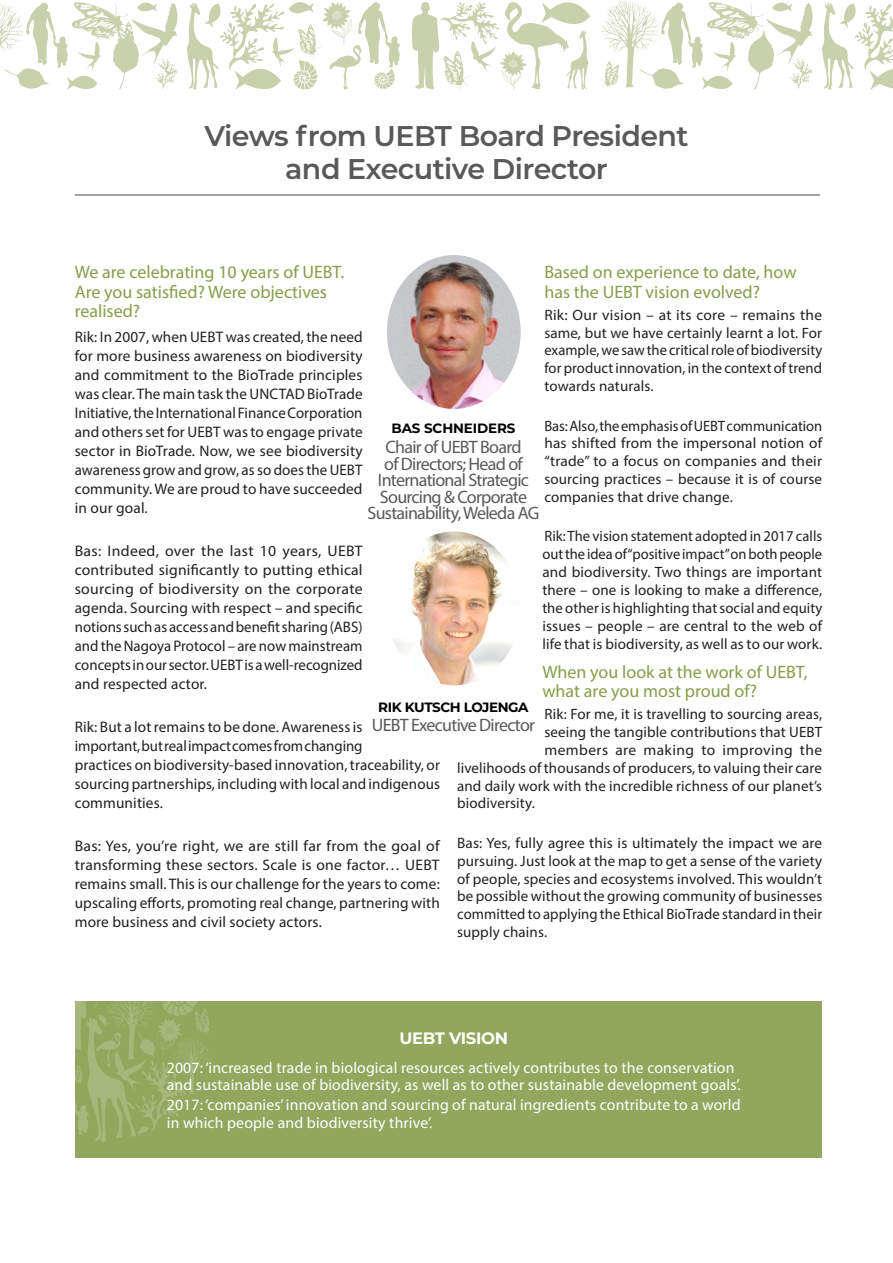
<style>
.page{position:relative;width:893px;height:1263px;background:#fff}
.page>*{position:absolute;margin:0;border:0;box-sizing:border-box;transform-origin:0 0}
.t1{font:600 28.5px "Montserrat";letter-spacing:-.02em;color:#58595b}
.txt_courant_first{font:18px/16.5px "Myriad Pro";letter-spacing:-.04em;color:#58595b;text-align:center}
.ptit_titre_vert{font:18px/19.5px "Myriad Pro";color:#849e4b}
.sous_titre_gras{font:18px/19.5px "Myriad Pro";color:#849e4b}
.txt_courant_first-2{font:700 16.5px "Montserrat";letter-spacing:-.02em;color:#fff}
.txt_courant_first-3{font:15.75px/16.2px "Myriad Pro";letter-spacing:.01em;color:#fff}
.txt_courant_first-4{font:15.3px/19px "Myriad Pro";letter-spacing:.005em;color:#231f20;text-align:justify}
.txt_courant_first-5{font:15px/17.9px "Myriad Pro";letter-spacing:.01em;color:#231f20;text-align:justify}
.txt_courant_first-6{font:15px "Myriad Pro";letter-spacing:.03em;color:#231f20}
.sous_titre_gras-2{font:700 13.5px "Montserrat";letter-spacing:-.03em;color:#000}
.sous_titre_gras-3{font:700 13.5px "Montserrat";letter-spacing:-.01em;color:#000}
</style>
<div class="page">
<svg style="left:822px;top:3px;width:71px;height:87px"></svg>
<svg style="left:412px;top:2px;width:178px;height:88px"></svg>
<svg style="left:600px;top:1px;width:213px;height:89px"></svg>
<div style="left:75px;top:1002px;width:747px;height:156px;background:#90a75d"></div>
<svg style="left:75px;top:1001px;width:139px;height:141px"></svg>
<svg style="left:187px;top:2px;width:213px;height:88px"></svg>
<svg style="left:0;top:2px;width:178px;height:88px"></svg>
<img style="left:393px;top:531px;width:120px;height:154px">
<img style="left:387px;top:255px;width:134px;height:154px">
<hr style="left:75px;top:194px;width:745px;height:2px;background:#58595b">
<p class="t1" style="left:204px;top:116px;width:486px">Views from UEBT Board President</p>
<p class="t1" style="left:285px;top:149px;width:324px">and Executive Director</p>
<p class="sous_titre_gras" style="left:75px;top:262px;width:271px">We are celebrating 10 years of UEBT.<br>Are you satisfied? Were objectives realised?</p>
<p class="txt_courant_first-4" style="left:75px;top:327px;width:290px">Rik: In 2007, when UEBT was created, the need for more business awareness on biodiversity and commitment to the BioTrade principles was clear. The main task the UNCTAD BioTrade Initiative, the International Finance Corporation and others set for UEBT was to engage private sector in BioTrade. Now, we see biodiversity awareness grow and grow, as so does the UEBT community. We are proud to have succeeded in our goal.</p>
<p class="txt_courant_first-4" style="left:75px;top:541px;width:289px">Bas: Indeed, over the last 10 years, UEBT contributed significantly to putting ethical sourcing of biodiversity on the corporate agenda. Sourcing with respect – and specific notions such as access and benefit sharing (ABS) and the Nagoya Protocol – are now mainstream concepts in our sector. UEBT is a well-recognized and respected actor.</p>
<p class="txt_courant_first-4" style="left:75px;top:717px;width:367px;text-align:left">Rik: But a lot remains to be done. Awareness is<br>important, but real impact comes from changing<br>practices on biodiversity-based innovation, traceability, or sourcing partnerships, including with local and indigenous communities.</p>
<p class="txt_courant_first-4" style="left:75px;top:836px;width:367px">Bas: Yes, you’re right, we are still far from the goal of transforming these sectors. Scale is one factor… UEBT remains small. This is our challenge for the years to come: upscaling efforts, promoting real change, partnering with more business and civil society actors.</p>
<p class="ptit_titre_vert" style="left:544px;top:262px;width:254px">Based on experience to date, how has the UEBT vision evolved?</p>
<p class="txt_courant_first-5" style="left:544px;top:306px;width:279px">Rik: Our vision – at its core – remains the same, but we have certainly learnt a lot. For example, we saw the critical role of biodiversity for product innovation, in the context of trend towards naturals.</p>
<p class="txt_courant_first-5" style="left:544px;top:416px;width:279px">Bas: Also, the emphasis of UEBT communication has shifted from the impersonal notion of “trade” to a focus on companies and their sourcing practices – because it is of course companies that drive change.</p>
<p class="txt_courant_first-5" style="left:542px;top:527px;width:282px">Rik: The vision statement adopted in 2017 calls out the idea of “positive impact” on both people and biodiversity. Two things are important there – one is looking to make a difference, the other is highlighting that social and equity issues – people – are central to the web of life that is biodiversity, as well as to our work.</p>
<p class="ptit_titre_vert" style="left:542px;top:663px;width:267px;line-height:18.8px">When you look at the work of UEBT, what are you most proud of?</p>
<p class="txt_courant_first-5" style="left:544px;top:705px;width:279px">Rik: For me, it is travelling to sourcing areas,</p>
<p class="txt_courant_first-5" style="left:544px;top:723px;width:279px">seeing the tangible contributions that UEBT</p>
<p class="txt_courant_first-6" style="left:544px;top:740px;width:279px">members are making to improving the</p>
<p class="txt_courant_first-5" style="left:457px;top:758px;width:366px">livelihoods of thousands of producers, to valuing their care</p>
<p class="txt_courant_first-5" style="left:457px;top:776px;width:367px">and daily work with the incredible richness of our planet’s</p>
<p class="txt_courant_first-5" style="left:457px;top:794px;width:79px">biodiversity.</p>
<p class="txt_courant_first-5" style="left:457px;top:834px;width:367px">Bas: Yes, fully agree this is ultimately the impact we are pursuing. Just look at the map to get a sense of the variety of people, species and ecosystems involved. This wouldn’t be possible without the growing community of businesses committed to applying the Ethical BioTrade standard in their supply chains.</p>
<p class="sous_titre_gras-3" style="left:392px;top:418px;width:125px">BAS SCHNEIDERS</p>
<p class="txt_courant_first" style="left:368px;top:439px;width:173px">Chair of UEBT Board<br>of Directors; Head of<br>International Strategic<br>Sourcing &amp; Corporate<br>Sustainability, Weleda AG</p>
<p class="sous_titre_gras-2" style="left:378px;top:697px;width:152px">RIK KUTSCH LOJENGA</p>
<p class="txt_courant_first" style="left:372px;top:717px;width:165px">UEBT Executive Director</p>
<p class="txt_courant_first-2" style="left:399px;top:1026px;width:110px">UEBT VISION</p>
<p class="txt_courant_first-3" style="left:167px;top:1060px;width:575px">2007: ‘increased trade in biological resources actively contributes to the conservation and sustainable use of biodiversity, as well as to other sustainable development goals’.</p>
<p class="txt_courant_first-3" style="left:167px;top:1095px;width:575px;line-height:18px">2017: ‘companies’ innovation and sourcing of natural ingredients contribute to a world in which people and biodiversity thrive’.</p>
</div>
